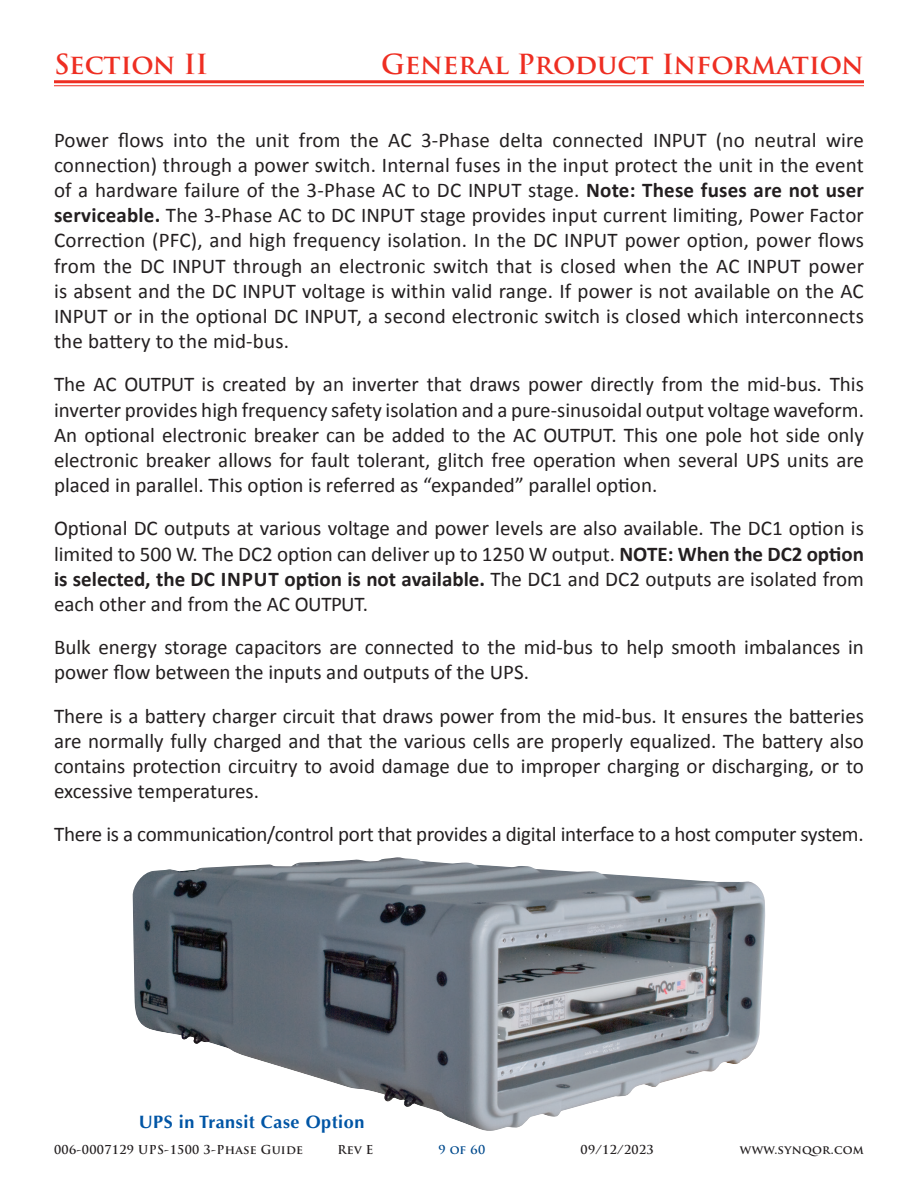
<style>
.page{position:relative;width:918px;height:1188px;background:#fff}
.page>*{position:absolute;margin:0;border:0;box-sizing:border-box;transform-origin:0 0}
.t1{font:700 27px "Trajan Pro";color:#ee2e22}
.Body{font:21px/25.2px "Calibri";color:#231f20;text-align:justify}
.back_matter{font:700 18px "Optima";letter-spacing:.03em;color:#0155a5}
.t2{font:700 12px "Trajan Pro";letter-spacing:.025em;color:#231f20}
.t3{font:700 12px "Trajan Pro";color:#004a8d}
.s1{font-weight:700}
</style>
<div class="page">
<hr style="left:54px;top:80px;width:810px;height:3px;background:#ee2e22">
<hr style="left:54px;top:85px;width:810px;height:1px;background:#ee2e22">
<img style="left:132px;top:857px;width:633px;height:274px">
<p class="t1" style="left:54px;top:48px;width:156px">Section II</p>
<p class="t1" style="left:381px;top:48px;width:484px">General Product Information</p>
<p class="Body" style="left:54px;top:126px;width:812px">Power flows into the unit from the AC 3-Phase delta connected INPUT (no neutral wire connection) through a power switch. Internal fuses in the input protect the unit in the event of a hardware failure of the 3-Phase AC to DC INPUT stage. <span class="s1">Note: These fuses are not user serviceable.</span> The 3-Phase AC to DC INPUT stage provides input current limiting, Power Factor Correction (PFC), and high frequency isolation. In the DC INPUT power option, power flows from the DC INPUT through an electronic switch that is closed when the AC INPUT power is absent and the DC INPUT voltage is within valid range. If power is not available on the AC INPUT or in the optional DC INPUT, a second electronic switch is closed which interconnects the battery to the mid-bus.</p>
<p class="Body" style="left:54px;top:371px;width:812px">The AC OUTPUT is created by an inverter that draws power directly from the mid-bus. This inverter provides high frequency safety isolation and a pure-sinusoidal output voltage waveform.<br>An optional electronic breaker can be added to the AC OUTPUT. This one pole hot side only electronic breaker allows for fault tolerant, glitch free operation when several UPS units are placed in parallel. This option is referred as “expanded” parallel option.</p>
<p class="Body" style="left:54px;top:515px;width:812px">Optional DC outputs at various voltage and power levels are also available. The DC1 option is limited to 500 W. The DC2 option can deliver up to 1250 W output. <span class="s1">NOTE: When the DC2 option is selected, the DC INPUT option is not available.</span> The DC1 and DC2 outputs are isolated from each other and from the AC OUTPUT.</p>
<p class="Body" style="left:54px;top:634px;width:811px">Bulk energy storage capacitors are connected to the mid-bus to help smooth imbalances in power flow between the inputs and outputs of the UPS.</p>
<p class="Body" style="left:54px;top:702px;width:812px">There is a battery charger circuit that draws power from the mid-bus. It ensures the batteries are normally fully charged and that the various cells are properly equalized. The battery also contains protection circuitry to avoid damage due to improper charging or discharging, or to excessive temperatures.</p>
<p class="Body" style="left:54px;top:821px;width:811px">There is a communication/control port that provides a digital interface to a host computer system.</p>
<p class="back_matter" style="left:139px;top:1112px;width:227px">UPS in Transit Case Option</p>
<p class="t2" style="left:54px;top:1142px;width:251px">006-0007129 UPS-1500 3-Phase Guide</p>
<p class="t2" style="left:337px;top:1142px;width:38px">Rev E</p>
<p class="t3" style="left:438px;top:1142px;width:48px">9 of 60</p>
<p class="t2" style="left:580px;top:1142px;width:75px">09/12/2023</p>
<p class="t2" style="left:740px;top:1142px;width:126px">www.synqor.com</p>
</div>
